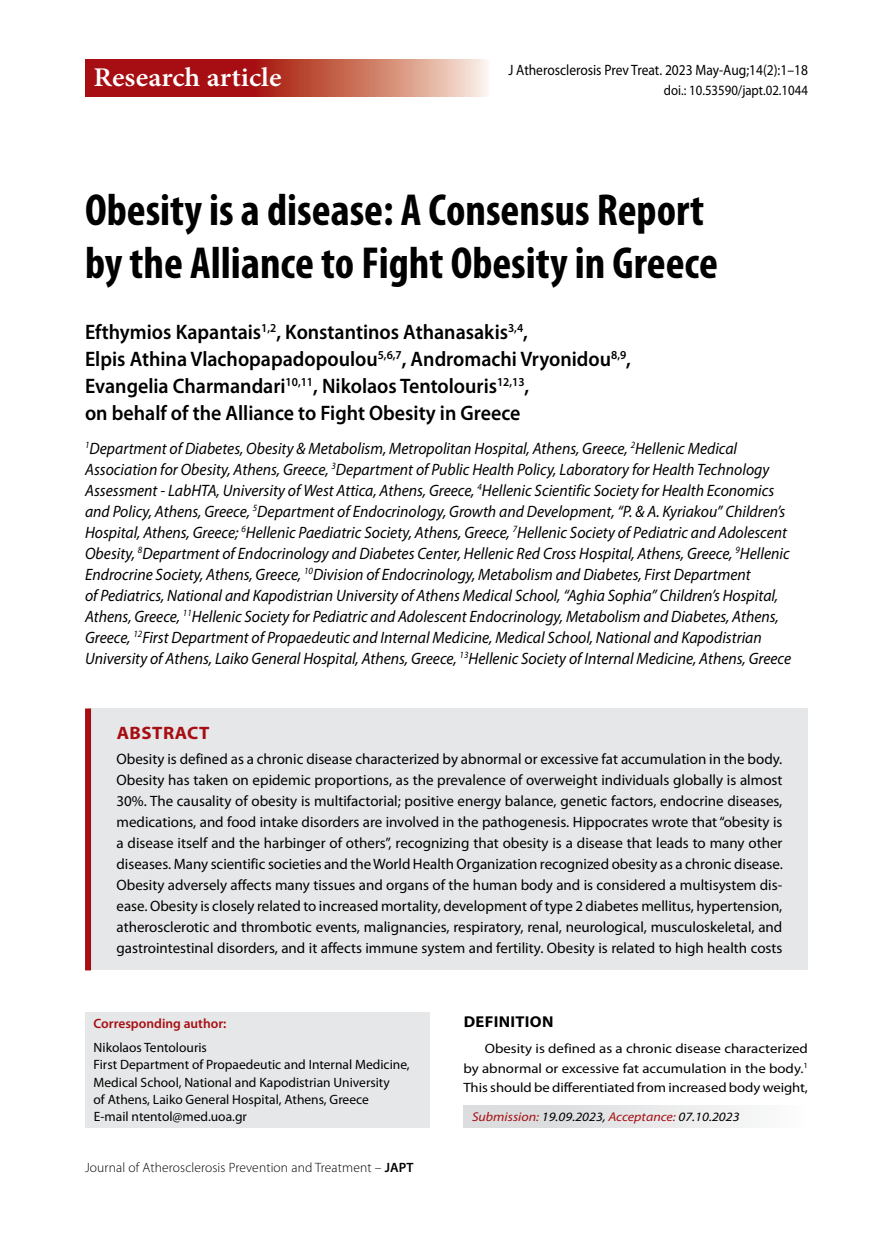
<style>
.page{position:relative;width:893px;height:1234px;background:#fff}
.page>*{position:absolute;margin:0;border:0;box-sizing:border-box;transform-origin:0 0}
.t1{font:700 condensed 45px/52.5px "Myriad Pro";color:#000}
.t2{font:600 27px "Minion Pro";color:#fff;scale:1.07 1}
.t3{font:600 21px/27px "Myriad Pro";color:#000;scale:.95 1}
.t4{font:700 18px "Myriad Pro";letter-spacing:.025em;color:#a70e13;scale:1.05 1}
.t5{font:italic 16.5px/21px "Myriad Pro";color:#000;scale:.95 1}
.t6{font:700 15.75px "Myriad Pro";letter-spacing:.02em;color:#000;scale:1.05 1}
.t7{font:15px/21px "Myriad Pro";color:#000;text-align:justify}
.t8{font:15px "Myriad Pro";color:#000;scale:.9 1}
.t9{font:14.25px "Myriad Pro";color:#000;scale:.9 1}
.t10{font:13.5px/17.2px "Myriad Pro";color:#000}
.t11{font:13.5px/19.5px "Myriad Pro";color:#000;text-align:justify;scale:1.1 1}
.t12{font:300 13.5px "Myriad Pro";letter-spacing:.01em;color:#000}
.t13{font:600 13.5px "Myriad Pro";color:#a70e13}
.t14{font:italic 12.75px "Myriad Pro";color:#a70e13;scale:1.1 1}
.s1{font-weight:600}
.s2{color:#000}
</style>
<div class="page">
<div style="left:463px;top:1104px;width:343px;height:23px;background:linear-gradient(to right,#d6d7d8,#fafafb)"></div>
<svg style="left:85px;top:60px;width:403px;height:36px;background:#be5047"></svg>
<div style="left:85px;top:1011px;width:344px;height:116px;background:#e6e7e8"></div>
<div style="left:88px;top:708px;width:720px;height:262px;background:#e6e7e8"></div>
<div style="left:85px;top:708px;width:6px;height:262px;background:#a70e13"></div>
<h2 class="t2" style="left:94px;top:58px;width:177px">Research article</h2>
<p class="t8" style="left:508px;top:61px;width:334px">J Atherosclerosis Prev Treat. 2023 May-Aug;14(2):1–18</p>
<p class="t9" style="left:664px;top:81px;width:161px">doi.: 10.53590/japt.02.1044</p>
<h1 class="t1" style="left:85px;top:183px;width:634px">Obesity is a disease: A Consensus Report by the Alliance to Fight Obesity in Greece</h1>
<p class="t3" style="left:85px;top:318px;width:576px">Efthymios Kapantais<sup>1,2</sup>, Konstantinos Athanasakis<sup>3,4</sup>,<br>Elpis Athina Vlachopapadopoulou<sup>5,6,7</sup>, Andromachi Vryonidou<sup>8,9</sup>, Evangelia Charmandari<sup>10,11</sup>, Nikolaos Tentolouris<sup>12,13</sup>,<br>on behalf of the Alliance to Fight Obesity in Greece</p>
<p class="t5" style="left:85px;top:437px;width:745px"><sup>1</sup>Department of Diabetes, Obesity &amp; Metabolism, Metropolitan Hospital, Athens, Greece, <sup>2</sup>Hellenic Medical Association for Obesity, Athens, Greece, <sup>3</sup>Department of Public Health Policy, Laboratory for Health Technology Assessment - LabHTA, University of West Attica, Athens, Greece, <sup>4</sup>Hellenic Scientific Society for Health Economics and Policy, Athens, Greece, <sup>5</sup>Department of Endocrinology, Growth and Development, “P. &amp; A. Kyriakou” Children’s Hospital, Athens, Greece; <sup>6</sup>Hellenic Paediatric Society, Athens, Greece, <sup>7</sup>Hellenic Society of Pediatric and Adolescent Obesity, <sup>8</sup>Department of Endocrinology and Diabetes Center, Hellenic Red Cross Hospital, Athens, Greece, <sup>9</sup>Hellenic Endrocrine Society, Athens, Greece, <sup>10</sup>Division of Endocrinology, Metabolism and Diabetes, First Department<br>of Pediatrics, National and Kapodistrian University of Athens Medical School, “Aghia Sophia” Children’s Hospital, Athens, Greece, <sup>11</sup>Hellenic Society for Pediatric and Adolescent Endocrinology, Metabolism and Diabetes, Athens, Greece, <sup>12</sup>First Department of Propaedeutic and Internal Medicine, Medical School, National and Kapodistrian University of Athens, Laiko General Hospital, Athens, Greece, <sup>13</sup>Hellenic Society of Internal Medicine, Athens, Greece</p>
<p class="t4" style="left:117px;top:721px;width:90px">ABSTRACT</p>
<p class="t7" style="left:117px;top:748px;width:668px">Obesity is defined as a chronic disease characterized by abnormal or excessive fat accumulation in the body.<br>Obesity has taken on epidemic proportions, as the prevalence of overweight individuals globally is almost 30%. The causality of obesity is multifactorial; positive energy balance, genetic factors, endocrine diseases, medications, and food intake disorders are involved in the pathogenesis. Hippocrates wrote that “obesity is a disease itself and the harbinger of others”, recognizing that obesity is a disease that leads to many other diseases. Many scientific societies and the World Health Organization recognized obesity as a chronic disease.<br>Obesity adversely affects many tissues and organs of the human body and is considered a multisystem dis&shy;ease. Obesity is closely related to increased mortality, development of type 2 diabetes mellitus, hypertension, atherosclerotic and thrombotic events, malignancies, respiratory, renal, neurological, musculoskeletal, and gastrointestinal disorders, and it affects immune system and fertility. Obesity is related to high health costs</p>
<p class="t13" style="left:94px;top:1014px;width:134px">Corresponding author:</p>
<p class="t10" style="left:94px;top:1038px;width:318px">Nikolaos Tentolouris<br>First Department of Propaedeutic and Internal Medicine, Medical School, National and Kapodistrian University<br>of Athens, Laiko General Hospital, Athens, Greece<br>e-mail ntentol@med.uoa.gr</p>
<p class="t12" style="left:85px;top:1158px;width:330px">Journal of Atherosclerosis Prevention and Treatment – <span class="s1">JAPT</span></p>
<p class="t6" style="left:464px;top:1011px;width:87px">DEFINITION</p>
<p class="t11" style="left:463px;top:1038px;width:315px;text-indent:21px">Obesity is defined as a chronic disease characterized by abnormal or excessive fat accumulation in the body.<sup>1<br></sup>This should be differentiated from increased body weight,</p>
<p class="t14" style="left:472px;top:1108px;width:245px">Submission: <span class="s2">19.09.2023,</span> Acceptance: <span class="s2">07.10.2023</span></p>
</div>
